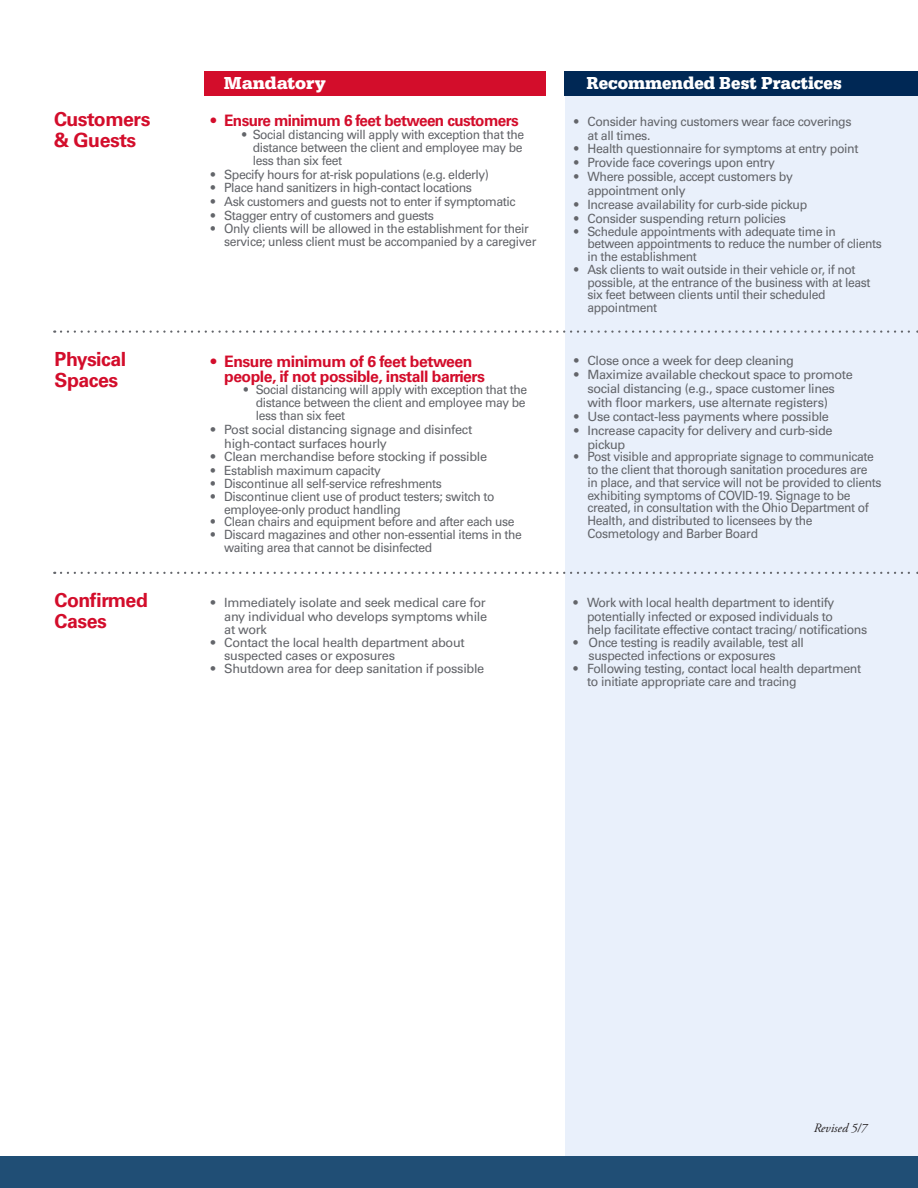
<style>
.page{position:relative;width:918px;height:1188px;background:#fff}
.page>*{position:absolute;margin:0;border:0;box-sizing:border-box;transform-origin:0 0}
.t1{font:700 19.5px/21px "Univers LT Pro 65";letter-spacing:-.025em;color:#d30d2b}
.t2{font:700 18px "Serifa";color:#fff;scale:.95 1}
.t3{font:700 18px "Serifa";color:#fff}
.t4{font:700 15.75px/15px "Univers LT Pro 65";letter-spacing:-.03em;color:#d30d2b}
.t5{font:12.75px/13.2px "Univers LT Pro 55 Roman";letter-spacing:-.03em;color:#63656a}
.t6{font:12.75px/12.8px "Univers LT Pro 55 Roman";letter-spacing:-.03em;color:#63656a;scale:.95 1}
.t7{font:12.75px "Univers LT Pro 55 Roman";letter-spacing:-.03em;color:#63656a;scale:.96 1}
.t8{font:italic 12.75px "Adobe Garamond Pro";color:#231f20}
</style>
<div class="page">
<div style="left:565px;top:93px;width:353px;height:1082px;background:#e9f0fb"></div>
<div style="left:204px;top:71px;width:342px;height:25px;background:#d30d2b"></div>
<div style="left:565px;top:71px;width:353px;height:25px;background:#002855"></div>
<div style="left:0;top:1157px;width:918px;height:31px;background:#204e75"></div>
<svg style="left:61px;top:572px;width:857px;height:2px"></svg>
<svg style="left:61px;top:330px;width:857px;height:3px"></svg>
<p class="t3" style="left:224px;top:73px;width:104px">Mandatory</p>
<p class="t2" style="left:587px;top:73px;width:270px">Recommended Best Practices</p>
<p class="t1" style="left:54px;top:109px;width:98px">Customers &amp; Guests</p>
<p class="t4" style="left:211px;top:113px;width:310px">• Ensure minimum 6 feet between customers</p>
<p class="t6" style="left:253px;top:128px;width:287px;text-align:justify;text-indent:-10px">• Social distancing will apply with exception that the distance between the client and employee may be less than six feet</p>
<p class="t5" style="left:211px;top:167px;width:280px">• Specify hours for at-risk populations (e.g. elderly)</p>
<p class="t5" style="left:211px;top:181px;width:263px">• Place hand sanitizers in high-contact locations</p>
<p class="t5" style="left:211px;top:195px;width:307px">• Ask customers and guests not to enter if symptomatic</p>
<p class="t5" style="left:211px;top:209px;width:225px">• Stagger entry of customers and guests</p>
<p class="t6" style="left:224px;top:222px;width:330px;text-indent:-14px">• Only clients will be allowed in the establishment for their service; unless client must be accompanied by a caregiver</p>
<p class="t5" style="left:588px;top:114px;width:266px;line-height:13.8px;text-indent:-14px">• Consider having customers wear face coverings at all times.</p>
<p class="t5" style="left:574px;top:142px;width:286px">• Health questionnaire for symptoms at entry point</p>
<p class="t5" style="left:574px;top:156px;width:202px">• Provide face coverings upon entry</p>
<p class="t5" style="left:588px;top:170px;width:207px;line-height:13.8px;text-indent:-14px">• Where possible, accept customers by appointment only</p>
<p class="t5" style="left:574px;top:198px;width:235px">• Increase availability for curb-side pickup</p>
<p class="t5" style="left:574px;top:212px;width:213px">• Consider suspending return policies</p>
<p class="t6" style="left:588px;top:225px;width:311px;text-indent:-14px">• Schedule appointments with adequate time in between appointments to reduce the number of clients in the establishment</p>
<p class="t6" style="left:588px;top:263px;width:299px;text-indent:-14px">• Ask clients to wait outside in their vehicle or, if not possible, at the entrance of the business with at least six feet between clients until their scheduled appointment</p>
<p class="t1" style="left:55px;top:349px;width:73px">Physical<br>Spaces</p>
<p class="t4" style="left:224px;top:354px;width:262px;text-indent:-13px">• Ensure minimum of 6 feet between people, if not possible, install barriers</p>
<p class="t6" style="left:256px;top:383px;width:287px;text-align:justify;text-indent:-12px">• Social distancing will apply with exception that the distance between the client and employee may be less than six feet</p>
<p class="t5" style="left:224px;top:422px;width:250px;line-height:13.8px;text-indent:-14px">• Post social distancing signage and disinfect high-contact surfaces hourly</p>
<p class="t5" style="left:211px;top:450px;width:278px">• Clean merchandise before stocking if possible</p>
<p class="t7" style="left:211px;top:463px;width:179px">• Establish maximum capacity</p>
<p class="t6" style="left:211px;top:477px;width:245px">• Discontinue all self-service refreshments</p>
<p class="t6" style="left:224px;top:490px;width:286px;text-indent:-14px">• Discontinue client use of product testers; switch to employee-only product handling</p>
<p class="t6" style="left:211px;top:515px;width:321px">• Clean chairs and equipment before and after each use</p>
<p class="t6" style="left:224px;top:528px;width:315px;text-indent:-14px">• Discard magazines and other non-essential items in the waiting area that cannot be disinfected</p>
<p class="t5" style="left:574px;top:354px;width:222px">• Close once a week for deep cleaning</p>
<p class="t5" style="left:588px;top:368px;width:267px;line-height:13.8px;text-indent:-14px">• Maximize available checkout space to promote social distancing (e.g., space customer lines with floor markers, use alternate registers)</p>
<p class="t5" style="left:574px;top:410px;width:257px">• Use contact-less payments where possible</p>
<p class="t5" style="left:588px;top:423px;width:247px;line-height:13.8px;text-indent:-14px">• Increase capacity for delivery and curb-side pickup</p>
<p class="t6" style="left:588px;top:451px;width:311px;text-indent:-14px">• Post visible and appropriate signage to communicate to the client that thorough sanitation procedures are<br>in place, and that service will not be provided to clients exhibiting symptoms of COVID-19. Signage to be created, in consultation with the Ohio Department of Health, and distributed to licensees by the Cosmetology and Barber Board</p>
<p class="t1" style="left:55px;top:589px;width:95px">Confirmed</p>
<p class="t1" style="left:55px;top:610px;width:54px">Cases</p>
<p class="t5" style="left:224px;top:596px;width:264px;text-align:justify;text-indent:-14px">• Immediately isolate and seek medical care for any individual who develops symptoms while at work</p>
<p class="t5" style="left:224px;top:636px;width:242px;text-indent:-14px">• Contact the local health department about suspected cases or exposures</p>
<p class="t5" style="left:211px;top:662px;width:275px">• Shutdown area for deep sanitation if possible</p>
<p class="t5" style="left:587px;top:596px;width:282px;text-indent:-14px">• Work with local health department to identify potentially infected or exposed individuals to<br>help facilitate effective contact tracing/ notifications</p>
<p class="t5" style="left:589px;top:636px;width:217px;text-indent:-15px">• Once testing is readily available, test all suspected infections or exposures</p>
<p class="t5" style="left:587px;top:662px;width:276px;text-indent:-14px">• Following testing, contact local health department to initiate appropriate care and tracing</p>
<p class="t8" style="left:814px;top:1120px;width:55px">Revised 5/7</p>
</div>
